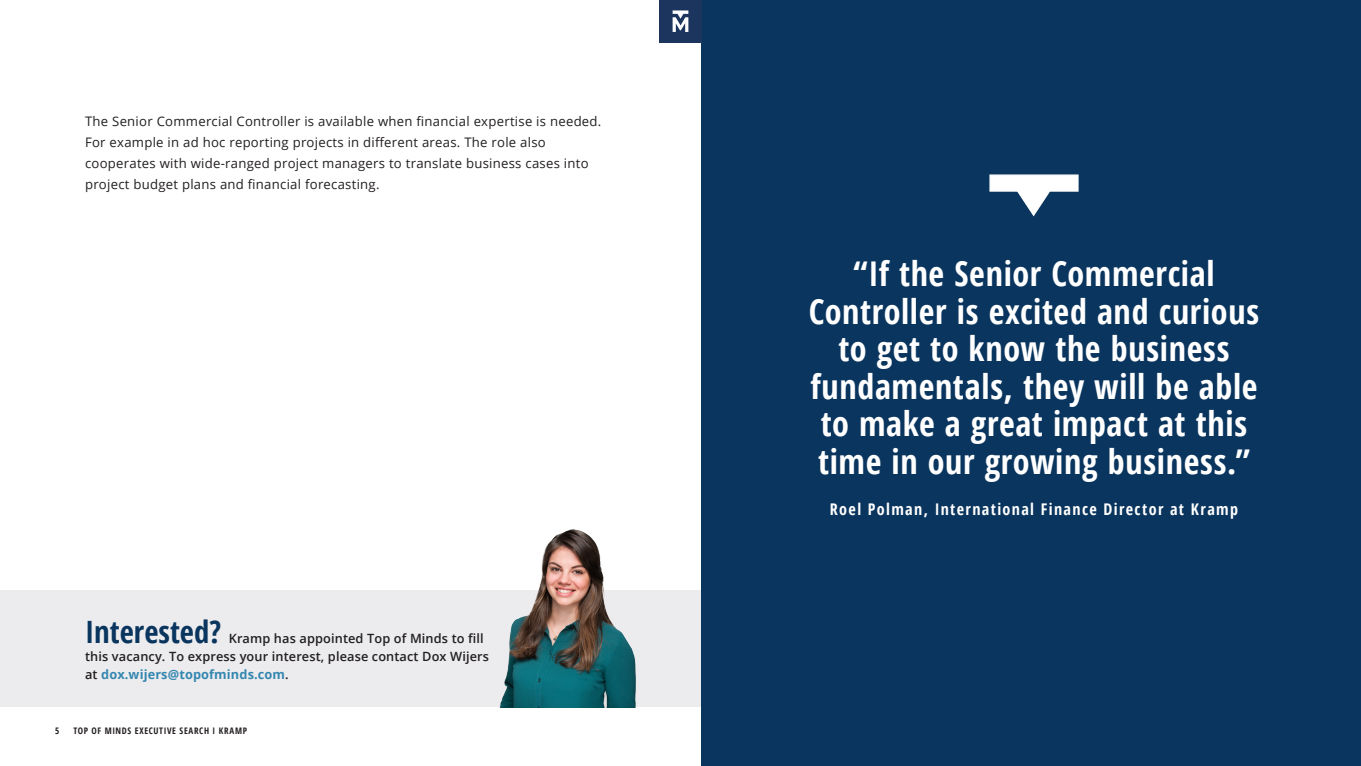
<style>
.page{position:relative;width:1361px;height:766px;background:#fff}
.page>*{position:absolute;margin:0;border:0;box-sizing:border-box;transform-origin:0 0}
.Page_header_kopie{font:700 condensed 34.05px/37.5px "Open Sans";letter-spacing:.02em;color:#fff;text-align:center}
.t1{font:700 condensed 30.75px "Open Sans";color:#0a355e}
.t2{font:700 condensed 16.12px "Open Sans";letter-spacing:.085em;color:#fff}
.t3{font:13.12px/21px "Open Sans";letter-spacing:.02em;color:#231f20}
.t4{font:600 12.75px/18px "Open Sans";letter-spacing:.01em;color:#231f20}
.t5{font:700 condensed 9px "Open Sans";letter-spacing:.075em;color:#231f20}
.s1{font-weight:700;color:#3587b0}
</style>
<div class="page">
<div style="left:0;top:590px;width:702px;height:116px;background:#ececee"></div>
<div style="left:702px;top:0;width:659px;height:765px;background:#0a355e"></div>
<svg style="left:989px;top:174px;width:90px;height:43px"></svg>
<img style="left:500px;top:529px;width:136px;height:177px">
<div style="left:659px;top:0;width:43px;height:43px;background:#1c355e"></div>
<svg style="left:672px;top:10px;width:16px;height:22px"></svg>
<p class="t3" style="left:85px;top:110px;width:518px">The Senior Commercial Controller is available when financial expertise is needed.<br>For example in ad hoc reporting projects in different areas. The role also cooperates with wide-ranged project managers to translate business cases into project budget plans and financial forecasting.</p>
<p class="t1" style="left:85px;top:609px;width:138px">Interested?</p>
<p class="t4" style="left:85px;top:628px;width:405px;text-indent:144px">Kramp has appointed Top of Minds to fill this vacancy. To express your interest, please contact Dox Wijers at <span class="s1">dox.wijers@topofminds.com</span>.</p>
<p class="t5" style="left:55px;top:724px;width:6px">5</p>
<p class="t5" style="left:73px;top:724px;width:175px">TOP OF MINDS EXECUTIVE SEARCH I KRAMP</p>
<p class="Page_header_kopie" style="left:809px;top:254px;width:452px">“If the Senior Commercial<br>Controller is excited and curious to get to know the business fundamentals, they will be able to make a great impact at this time in our growing business.”</p>
<p class="t2" style="left:830px;top:498px;width:410px">Roel Polman, International Finance Director at Kramp</p>
</div>
